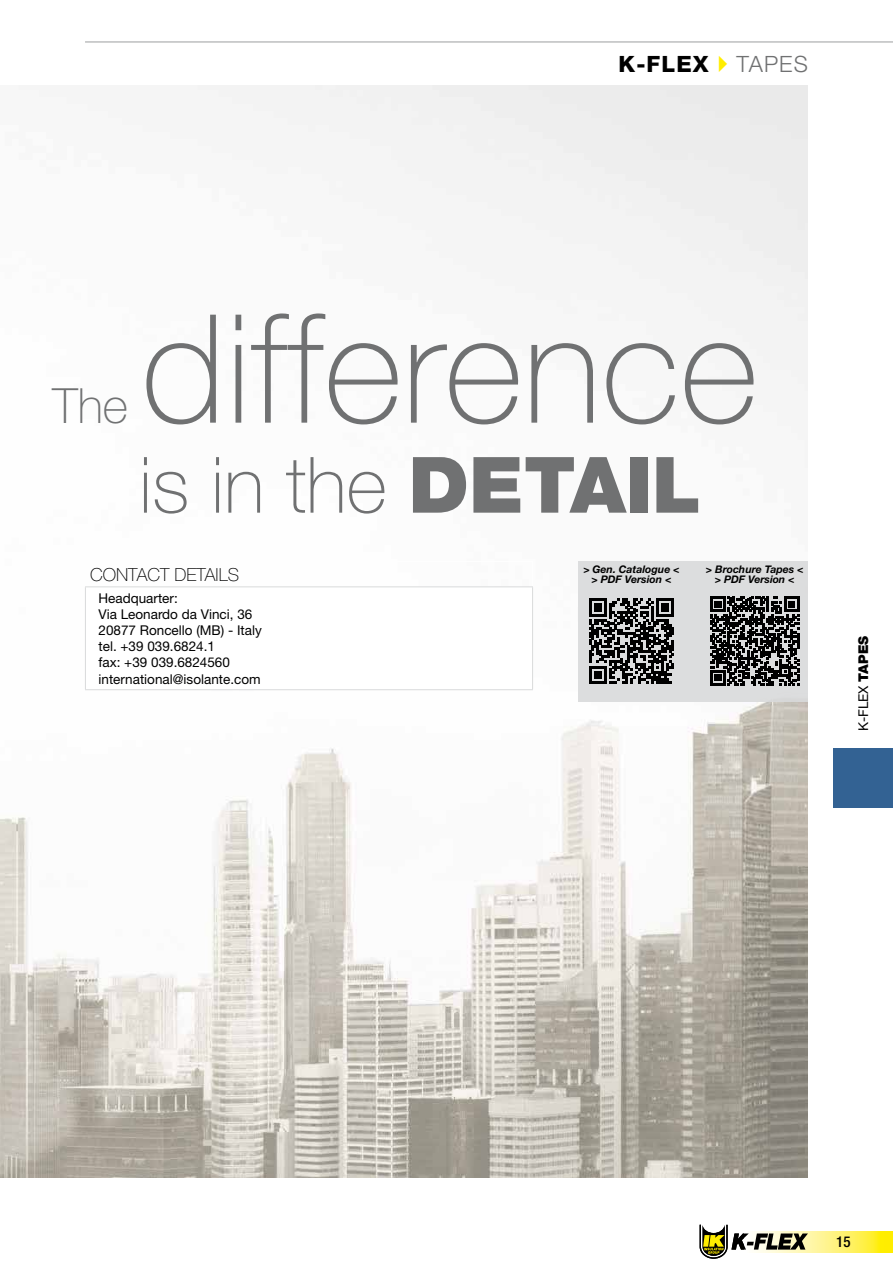
<style>
.page{position:relative;width:893px;height:1263px;background:#fff}
.page>*{position:absolute;margin:0;border:0;box-sizing:border-box;transform-origin:0 0}
.t1{font:100 151.2px "Helvetica Neue LT Std";color:#707172}
.t2{font:100 77.7px "Helvetica Neue LT Std";color:#707172}
.t3{font:100 48.6px "Helvetica Neue LT Std";color:#707172}
.t4{font:800 22.5px "Helvetica Neue LT Std";color:#000}
.t5{font:100 18px "Helvetica Neue LT Std";color:#000}
.t6{font:500 condensed 15px "Helvetica Neue LT Std";color:#000}
.t7{font:13.5px/16.2px "Helvetica Neue LT Std";color:#000}
.t8{font:italic 700 10.5px/9.6px "Helvetica Neue LT Std";color:#000;text-align:center}
.s1{font-weight:300;color:#707172}
.s2{font-weight:900}
</style>
<div class="page">
<img style="left:0;top:85px;width:808px;height:1093px">
<div style="left:578px;top:561px;width:230px;height:141px;background:#d9dadb"></div>
<hr style="left:85px;top:42px;width:808px;height:1px;background:#9c9e9f">
<div style="left:833px;top:748px;width:60px;height:60px;background:#336293"></div>
<svg style="left:589px;top:598px;width:85px;height:86px"></svg>
<svg style="left:710px;top:597px;width:89px;height:88px"></svg>
<div style="left:85px;top:587px;width:448px;height:103px;background:#fff"></div>
<hr style="left:85px;top:561px;width:448px;height:1px;background:#fff">
<svg style="left:85px;top:562px;width:1px;height:24px"></svg>
<svg style="left:532px;top:562px;width:1px;height:24px"></svg>
<hr style="left:85px;top:586px;width:448px;height:1px;background:#d9dadb">
<hr style="left:85px;top:587px;width:1px;height:102px;background:#d9dadb">
<hr style="left:532px;top:587px;width:1px;height:102px;background:#d9dadb">
<hr style="left:85px;top:689px;width:448px;height:1px;background:#d9dadb">
<svg style="left:808px;top:1231px;width:85px;height:21px;background:#fff15a"></svg>
<svg style="left:700px;top:1225px;width:108px;height:34px"></svg>
<h3 class="t4" style="left:619px;top:51px;width:191px">K-FLEX <span class="s1">TAPES</span></h3>
<h3 class="t3" style="left:52px;top:378px;width:77px">The</h3>
<h1 class="t1" style="left:142px;top:282px;width:618px">difference</h1>
<h2 class="t2" style="left:139px;top:441px;width:564px">is in the <span class="s2">DETAIL</span></h2>
<h3 class="t5" style="left:90px;top:564px;width:150px">CONTACT DETAILS</h3>
<p class="t7" style="left:99px;top:589px;width:165px">Headquarter:<br>Via Leonardo da Vinci, 36<br>20877 Roncello (MB) - Italy tel. +39 039.6824.1<br>fax: +39 039.6824560 international@isolante.com</p>
<p class="t8" style="left:583px;top:564px;width:98px">&gt; Gen. Catalogue &lt; &gt; PDF Version &lt;</p>
<p class="t8" style="left:706px;top:564px;width:99px">&gt; Brochure Tapes &lt; &gt; PDF Version &lt;</p>
<p class="t7" style="left:855px;top:731px;width:97px;rotate:-90deg">K-FLEX <span class="s2">TAPES</span></p>
<p class="t6" style="left:836px;top:1233px;width:16px">15</p>
</div>
